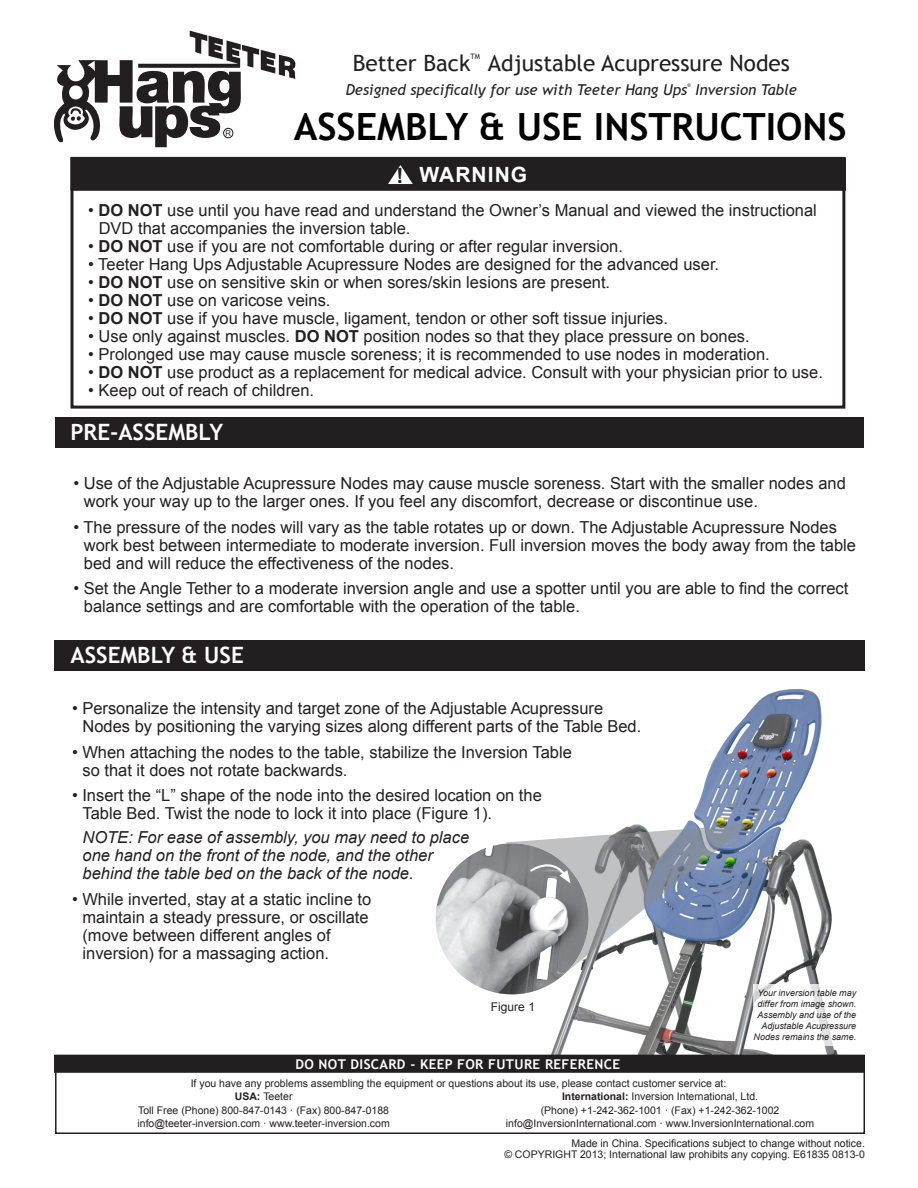
<style>
.page{position:relative;width:918px;height:1188px;background:#fff}
.page>*{position:absolute;margin:0;border:0;box-sizing:border-box;transform-origin:0 0}
.t1{font:700 37.5px "Trebuchet MS";color:#000}
.t2{font:22.5px "Trebuchet MS";color:#231f20}
.t3{font:700 22.5px "Trebuchet MS";color:#fff}
.t4{font:700 21px "Arial";letter-spacing:.05em;color:#fff}
.t5{font:700 21px "Arial";color:#231f20}
.t6{font:16.5px/18px "Arial";color:#231f20}
.t7{font:italic 16.5px/18px "Arial";color:#231f20}
.t8{font:italic 15px "Trebuchet MS";color:#231f20}
.t9{font:700 13.5px "Trebuchet MS";letter-spacing:.025em;color:#fff}
.t10{font:12px "Arial";color:#231f20}
.t11{font:10.5px "Arial";color:#231f20}
.t12{font:italic 9px/10.8px "Arial";color:#231f20;text-align:right}
.t13{font:7.95px "Arial";color:#231f20}
.t14{font:7.5px "Trebuchet MS";color:#231f20}
.t15{font:italic 5.25px "Trebuchet MS";color:#231f20}
.s1{font-weight:700}
</style>
<div class="page">
<img style="left:544px;top:689px;width:300px;height:366px">
<div style="left:71px;top:157px;width:774px;height:252px;border:3px solid #231f20"></div>
<div style="left:55px;top:1055px;width:810px;height:79px;border:2px solid #231f20"></div>
<div style="left:55px;top:1056px;width:808px;height:16px;background:#231f20"></div>
<div style="left:54px;top:1055px;width:810px;height:18px;border:2px solid #231f20"></div>
<div style="left:72px;top:159px;width:772px;height:30px;background:#231f20"></div>
<div style="left:71px;top:158px;width:775px;height:33px;border:3px solid #231f20"></div>
<svg style="left:388px;top:165px;width:25px;height:19px"></svg>
<div style="left:56px;top:418px;width:808px;height:30px;background:#231f20"></div>
<div style="left:54px;top:640px;width:810px;height:30px;background:#231f20"></div>
<svg style="left:54px;top:31px;width:242px;height:116px"></svg>
<div style="left:223px;top:128px;width:10px;height:10px;border:1px solid #231f20;border-radius:50%"></div>
<img style="left:436px;top:843px;width:153px;height:151px">
<svg style="left:506px;top:824px;width:243px;height:153px"></svg>
<div style="left:753px;top:984px;width:111px;height:62px;background:#fff"></div>
<p class="t2" style="left:353px;top:50px;width:119px">Better Back</p>
<p class="t14" style="left:470px;top:52px;width:11px">TM</p>
<p class="t2" style="left:488px;top:50px;width:304px">Adjustable Acupressure Nodes</p>
<p class="t13" style="left:225px;top:128px;width:7px">R</p>
<p class="t8" style="left:346px;top:81px;width:343px">Designed specifically for use with Teeter Hang Ups</p>
<p class="t15" style="left:687px;top:82px;width:5px">®</p>
<p class="t8" style="left:695px;top:81px;width:103px">Inversion Table</p>
<p class="t1" style="left:294px;top:103px;width:554px">ASSEMBLY &amp; USE INSTRUCTIONS</p>
<p class="t5" style="left:397px;top:161px;width:8px">!</p>
<p class="t4" style="left:419px;top:160px;width:109px">WARNING</p>
<p class="t6" style="left:99px;top:201px;width:720px;text-indent:-11px">• <span class="s1">DO NOT</span> use until you have read and understand the Owner’s Manual and viewed the instructional<br>DVD that accompanies the inversion table.</p>
<p class="t6" style="left:88px;top:237px;width:536px">• <span class="s1">DO NOT</span> use if you are not comfortable during or after regular inversion.</p>
<p class="t6" style="left:88px;top:255px;width:633px">• Teeter Hang Ups Adjustable Acupressure Nodes are designed for the advanced user.</p>
<p class="t6" style="left:88px;top:273px;width:524px">• <span class="s1">DO NOT</span> use on sensitive skin or when sores/skin lesions are present.</p>
<p class="t6" style="left:88px;top:291px;width:244px">• <span class="s1">DO NOT</span> use on varicose veins.</p>
<p class="t6" style="left:88px;top:309px;width:581px">• <span class="s1">DO NOT</span> use if you have muscle, ligament, tendon or other soft tissue injuries.</p>
<p class="t6" style="left:88px;top:327px;width:663px">• Use only against muscles. <span class="s1">DO NOT</span> position nodes so that they place pressure on bones.</p>
<p class="t6" style="left:88px;top:345px;width:683px">• Prolonged use may cause muscle soreness; it is recommended to use nodes in moderation.</p>
<p class="t6" style="left:88px;top:363px;width:736px">• <span class="s1">DO NOT</span> use product as a replacement for medical advice. Consult with your physician prior to use.</p>
<p class="t6" style="left:88px;top:381px;width:227px">• Keep out of reach of children.</p>
<p class="t3" style="left:70px;top:418px;width:154px">PRE-ASSEMBLY</p>
<p class="t6" style="left:84px;top:474px;width:763px;text-indent:-10px">• Use of the Adjustable Acupressure Nodes may cause muscle soreness. Start with the smaller nodes and work your way up to the larger ones. If you feel any discomfort, decrease or discontinue use.</p>
<p class="t6" style="left:84px;top:518px;width:774px;text-indent:-10px">• The pressure of the nodes will vary as the table rotates up or down. The Adjustable Acupressure Nodes work best between intermediate to moderate inversion. Full inversion moves the body away from the table bed and will reduce the effectiveness of the nodes.</p>
<p class="t6" style="left:84px;top:579px;width:766px;text-indent:-10px">• Set the Angle Tether to a moderate inversion angle and use a spotter until you are able to find the correct balance settings and are comfortable with the operation of the table.</p>
<p class="t3" style="left:71px;top:641px;width:175px">ASSEMBLY &amp; USE</p>
<p class="t6" style="left:83px;top:700px;width:560px;text-indent:-10px">• Personalize the intensity and target zone of the Adjustable Acupressure<br>Nodes by positioning the varying sizes along different parts of the Table Bed.</p>
<p class="t6" style="left:83px;top:743px;width:491px;text-indent:-10px">• When attaching the nodes to the table, stabilize the Inversion Table so that it does not rotate backwards.</p>
<p class="t6" style="left:83px;top:787px;width:461px;text-indent:-10px">• Insert the “L” shape of the node into the desired location on the<br>Table Bed. Twist the node to lock it into place (Figure 1).</p>
<p class="t7" style="left:83px;top:829px;width:388px">NOTE: For ease of assembly, you may need to place one hand on the front of the node, and the other behind the table bed on the back of the node.</p>
<p class="t6" style="left:83px;top:890px;width:290px;text-indent:-10px">• While inverted, stay at a static incline to maintain a steady pressure, or oscillate (move between different angles of inversion) for a massaging action.</p>
<p class="t10" style="left:491px;top:999px;width:46px">Figure 1</p>
<p class="t9" style="left:295px;top:1056px;width:326px">DO NOT DISCARD - KEEP FOR FUTURE REFERENCE</p>
<p class="t12" style="left:754px;top:988px;width:104px">Your inversion table may differ from image shown.<br>Assembly and use of the<br>Adjustable Acupressure<br>Nodes remains the same.</p>
<p class="t11" style="left:191px;top:1076px;width:537px">If you have any problems assembling the equipment or questions about its use, please contact customer service at:</p>
<p class="t11" style="left:235px;top:1089px;width:59px"><span class="s1">USA:</span> Teeter</p>
<p class="t11" style="left:138px;top:1103px;width:252px">Toll Free (Phone) 800-847-0143 · (Fax) 800-847-0188</p>
<p class="t11" style="left:138px;top:1117px;width:254px">info@teeter-inversion.com · www.teeter-inversion.com</p>
<p class="t11" style="left:562px;top:1089px;width:198px"><span class="s1">International:</span> Inversion International, Ltd.</p>
<p class="t11" style="left:541px;top:1103px;width:240px">(Phone) +1-242-362-1001 · (Fax) +1-242-362-1002</p>
<p class="t11" style="left:506px;top:1117px;width:310px">info@InversionInternational.com · www.InversionInternational.com</p>
<p class="t11" style="left:571px;top:1136px;width:295px">Made in China. Specifications subject to change without notice.</p>
<p class="t11" style="left:504px;top:1147px;width:362px">© COPYRIGHT 2013; International law prohibits any copying. E61835 0813-0</p>
</div>
